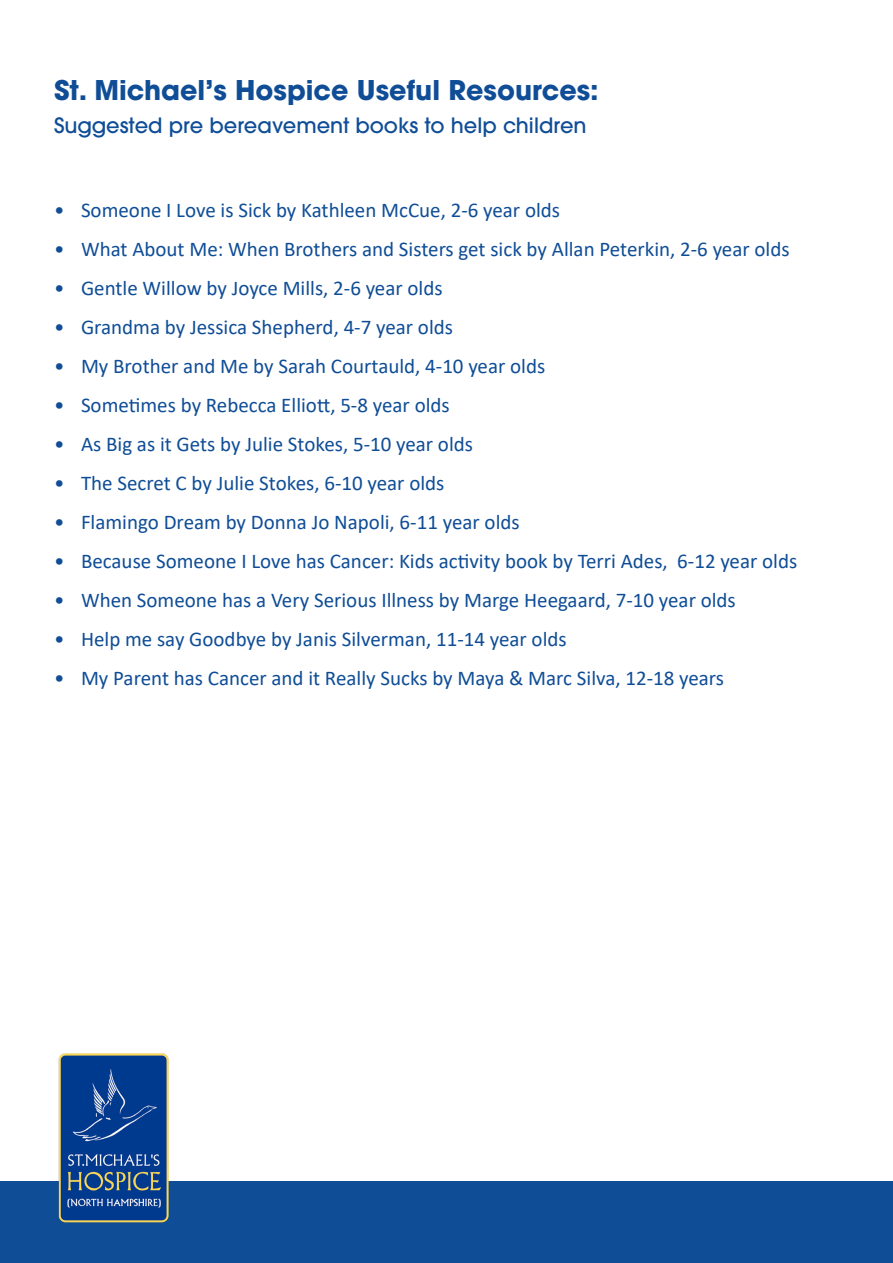
<style>
.page{position:relative;width:893px;height:1263px;background:#fff}
.page>*{position:absolute;margin:0;border:0;box-sizing:border-box;transform-origin:0 0}
.t1{font:700 27px "ITC Avant Garde Pro";color:#0f4d96}
.t2{font:21px "Calibri";color:#0f4d96}
.t3{font:500 21px "ITC Avant Garde Pro";color:#0f4d96}
</style>
<div class="page">
<div style="left:0;top:1181px;width:893px;height:81px;background:#0f4d96"></div>
<img style="left:58px;top:1053px;width:111px;height:170px">
<p class="t1" style="left:54px;top:72px;width:546px">St. Michael’s Hospice Useful Resources:</p>
<p class="t3" style="left:54px;top:112px;width:534px">Suggested pre bereavement books to help children</p>
<p class="t2" style="left:54px;top:195px;width:508px">• Someone I Love is Sick by Kathleen McCue, 2-6 year olds</p>
<p class="t2" style="left:54px;top:234px;width:737px">• What About Me: When Brothers and Sisters get sick by Allan Peterkin, 2-6 year olds</p>
<p class="t2" style="left:54px;top:273px;width:390px">• Gentle Willow by Joyce Mills, 2-6 year olds</p>
<p class="t2" style="left:54px;top:312px;width:401px">• Grandma by Jessica Shepherd, 4-7 year olds</p>
<p class="t2" style="left:54px;top:351px;width:493px">• My Brother and Me by Sarah Courtauld, 4-10 year olds</p>
<p class="t2" style="left:54px;top:390px;width:397px">• Sometimes by Rebecca Elliott, 5-8 year olds</p>
<p class="t2" style="left:54px;top:429px;width:421px">• As Big as it Gets by Julie Stokes, 5-10 year olds</p>
<p class="t2" style="left:54px;top:468px;width:392px">• The Secret C by Julie Stokes, 6-10 year olds</p>
<p class="t2" style="left:54px;top:507px;width:467px">• Flamingo Dream by Donna Jo Napoli, 6-11 year olds</p>
<p class="t2" style="left:54px;top:546px;width:745px">• Because Someone I Love has Cancer: Kids activity book by Terri Ades, 6-12 year olds</p>
<p class="t2" style="left:54px;top:585px;width:683px">• When Someone has a Very Serious Illness by Marge Heegaard, 7-10 year olds</p>
<p class="t2" style="left:54px;top:624px;width:514px">• Help me say Goodbye by Janis Silverman, 11-14 year olds</p>
<p class="t2" style="left:54px;top:663px;width:672px">• My Parent has Cancer and it Really Sucks by Maya &amp; Marc Silva, 12-18 years</p>
</div>
